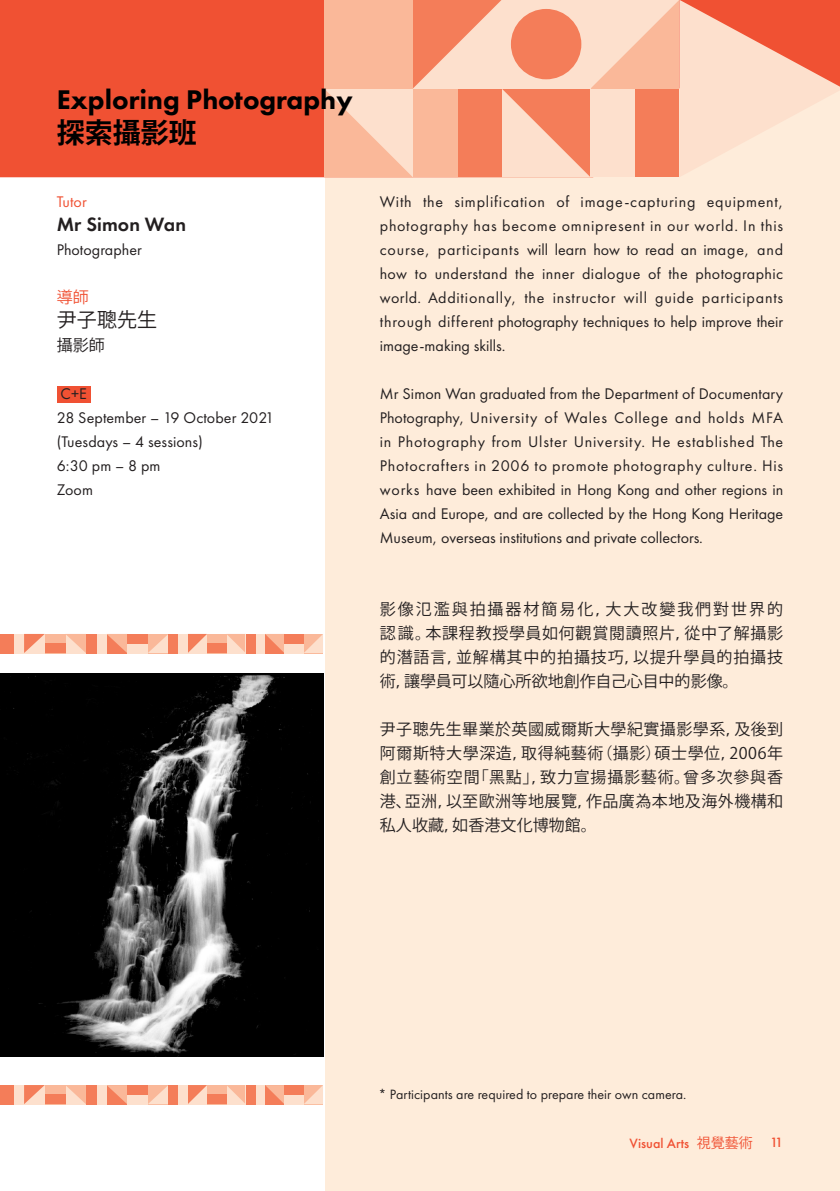
<style>
.page{position:relative;width:840px;height:1191px;background:#fff}
.page>*{position:absolute;margin:0;border:0;box-sizing:border-box;transform-origin:0 0}
.t1{font:800 28px "Futura PT";color:#000}
.t2{font:700 28px "Koz Go Pr 6 N";color:#000}
.t3{font:600 20px "Futura PT";letter-spacing:.005em;color:#231f20}
.t4{font:20px "Koz Go Pr 6 N";letter-spacing:.005em;color:#231f20}
.t5{font:16px/24px "Futura PT";color:#231f20;text-align:justify}
.t6{font:16px/24px "Koz Go Pr 6 N";letter-spacing:.03em;color:#231f20;text-align:justify}
.t7{font:16px "Futura PT";letter-spacing:.005em;color:#f05133}
.t8{font:16px "Koz Go Pr 6 N";color:#f05133}
.t9{font:14px "Futura PT";letter-spacing:.005em;color:#231f20}
.t10{font:500 14px "Futura PT";color:#f05133}
.s1{font-family:"Koz Go Pr 6 N";font-weight:400}
</style>
<div class="page">
<div style="left:0;top:0;width:839px;height:1191px;background:#feecda"></div>
<div style="left:0;top:0;width:324px;height:1191px;background:#fff"></div>
<div style="left:0;top:0;width:324px;height:177px;background:#f05133"></div>
<svg style="left:324px;top:0;width:515px;height:177px"></svg>
<svg style="left:24px;top:634px;width:21px;height:19px"></svg>
<svg style="left:65px;top:634px;width:21px;height:19px"></svg>
<svg style="left:106px;top:634px;width:21px;height:19px"></svg>
<svg style="left:148px;top:634px;width:20px;height:19px"></svg>
<div style="left:3px;top:634px;width:21px;height:19px;background:#fde0cd"></div>
<div style="left:0;top:634px;width:14px;height:19px;background:#f47d59"></div>
<div style="left:86px;top:634px;width:20px;height:19px;background:#fde0cd"></div>
<div style="left:86px;top:634px;width:10px;height:19px;background:#f47d59"></div>
<div style="left:45px;top:634px;width:20px;height:19px;background:#fab899"></div>
<div style="left:45px;top:643px;width:20px;height:10px;background:#f47d59"></div>
<div style="left:127px;top:634px;width:21px;height:19px;background:#fde0cd"></div>
<div style="left:127px;top:634px;width:21px;height:9px;background:#f47d59"></div>
<svg style="left:188px;top:634px;width:19px;height:19px"></svg>
<svg style="left:226px;top:634px;width:19px;height:19px"></svg>
<svg style="left:265px;top:634px;width:19px;height:19px"></svg>
<svg style="left:303px;top:634px;width:20px;height:19px"></svg>
<div style="left:168px;top:634px;width:20px;height:19px;background:#fde0cd"></div>
<div style="left:168px;top:634px;width:10px;height:19px;background:#f47d59"></div>
<div style="left:245px;top:634px;width:20px;height:19px;background:#fde0cd"></div>
<div style="left:245px;top:634px;width:10px;height:19px;background:#f47d59"></div>
<div style="left:207px;top:634px;width:19px;height:19px;background:#fab899"></div>
<div style="left:207px;top:643px;width:19px;height:10px;background:#f47d59"></div>
<div style="left:284px;top:634px;width:19px;height:19px;background:#fde0cd"></div>
<div style="left:284px;top:634px;width:19px;height:9px;background:#f47d59"></div>
<svg style="left:24px;top:1085px;width:21px;height:19px"></svg>
<svg style="left:65px;top:1085px;width:21px;height:19px"></svg>
<svg style="left:106px;top:1085px;width:21px;height:19px"></svg>
<svg style="left:148px;top:1085px;width:20px;height:19px"></svg>
<div style="left:3px;top:1085px;width:21px;height:19px;background:#fde0cd"></div>
<div style="left:0;top:1085px;width:14px;height:19px;background:#f47d59"></div>
<div style="left:86px;top:1085px;width:20px;height:19px;background:#fde0cd"></div>
<div style="left:86px;top:1085px;width:10px;height:19px;background:#f47d59"></div>
<div style="left:45px;top:1085px;width:20px;height:19px;background:#fab899"></div>
<div style="left:45px;top:1094px;width:20px;height:10px;background:#f47d59"></div>
<div style="left:127px;top:1085px;width:21px;height:19px;background:#fde0cd"></div>
<div style="left:127px;top:1085px;width:21px;height:9px;background:#f47d59"></div>
<svg style="left:188px;top:1085px;width:19px;height:19px"></svg>
<svg style="left:226px;top:1085px;width:19px;height:19px"></svg>
<svg style="left:265px;top:1085px;width:19px;height:19px"></svg>
<svg style="left:303px;top:1085px;width:20px;height:19px"></svg>
<div style="left:168px;top:1085px;width:20px;height:19px;background:#fde0cd"></div>
<div style="left:168px;top:1085px;width:10px;height:19px;background:#f47d59"></div>
<div style="left:245px;top:1085px;width:20px;height:19px;background:#fde0cd"></div>
<div style="left:245px;top:1085px;width:10px;height:19px;background:#f47d59"></div>
<div style="left:207px;top:1085px;width:19px;height:19px;background:#fab899"></div>
<div style="left:207px;top:1094px;width:19px;height:10px;background:#f47d59"></div>
<div style="left:284px;top:1085px;width:19px;height:19px;background:#fde0cd"></div>
<div style="left:284px;top:1085px;width:19px;height:9px;background:#f47d59"></div>
<div style="left:57px;top:387px;width:34px;height:16px;background:#f05133"></div>
<img style="left:0;top:673px;width:323px;height:383px">
<p class="t1" style="left:57px;top:83px;width:297px">Exploring Photography</p>
<p class="t2" style="left:57px;top:117px;width:142px">探索攝影班</p>
<p class="t7" style="left:57px;top:192px;width:31px">Tutor</p>
<p class="t3" style="left:57px;top:212px;width:131px">Mr Simon Wan</p>
<p class="t5" style="left:57px;top:238px;width:87px">Photographer</p>
<p class="t8" style="left:57px;top:288px;width:34px">導師</p>
<p class="t4" style="left:57px;top:308px;width:102px">尹子聰先生</p>
<p class="t6" style="left:57px;top:333px;width:50px">攝影師</p>
<p class="t5" style="left:61px;top:382px;width:28px">C+E</p>
<p class="t5" style="left:57px;top:406px;width:219px">28 September – 19 October 2021</p>
<p class="t5" style="left:57px;top:430px;width:148px">(Tuesdays – 4 sessions)</p>
<p class="t5" style="left:57px;top:454px;width:105px">6:30 pm – 8 pm</p>
<p class="t5" style="left:57px;top:478px;width:38px">Zoom</p>
<p class="t5" style="left:379px;top:190px;width:405px">With the simplification of image-capturing equipment, photography has become omnipresent in our world. In this course, participants will learn how to read an image, and how to understand the inner dialogue of the photographic world. Additionally, the instructor will guide participants through different photography techniques to help improve their image-making skills.</p>
<p class="t5" style="left:379px;top:382px;width:405px">Mr Simon Wan graduated from the Department of Documentary Photography, University of Wales College and holds MFA in Photography from Ulster University. He established The Photocrafters in 2006 to promote photography culture. His works have been exhibited in Hong Kong and other regions in Asia and Europe, and are collected by the Hong Kong Heritage Museum, overseas institutions and private collectors.</p>
<p class="t6" style="left:379px;top:597px;width:404px">影像氾濫與拍攝器材簡易化，大大改變我們對世界的認識。本課程教授學員如何觀賞閱讀照片，從中了解攝影的潛語言，並解構其中的拍攝技巧，以提升學員的拍攝技術，讓學員可以隨心所欲地創作自己心目中的影像。</p>
<p class="t6" style="left:379px;top:717px;width:405px">尹子聰先生畢業於英國威爾斯大學紀實攝影學系，及後到阿爾斯特大學深造，取得純藝術（攝影）碩士學位，2006年創立藝術空間「黑點」，致力宣揚攝影藝術。曾多次參與香港、亞洲，以至歐洲等地展覽，作品廣為本地及海外機構和私人收藏，如香港文化博物館。</p>
<p class="t9" style="left:378px;top:1086px;width:309px">* Participants are required to prepare their own camera.</p>
<p class="t10" style="left:629px;top:1135px;width:124px">Visual Arts <span class="s1">視覺藝術</span></p>
<p class="t10" style="left:769px;top:1134px;width:14px">11</p>
</div>
